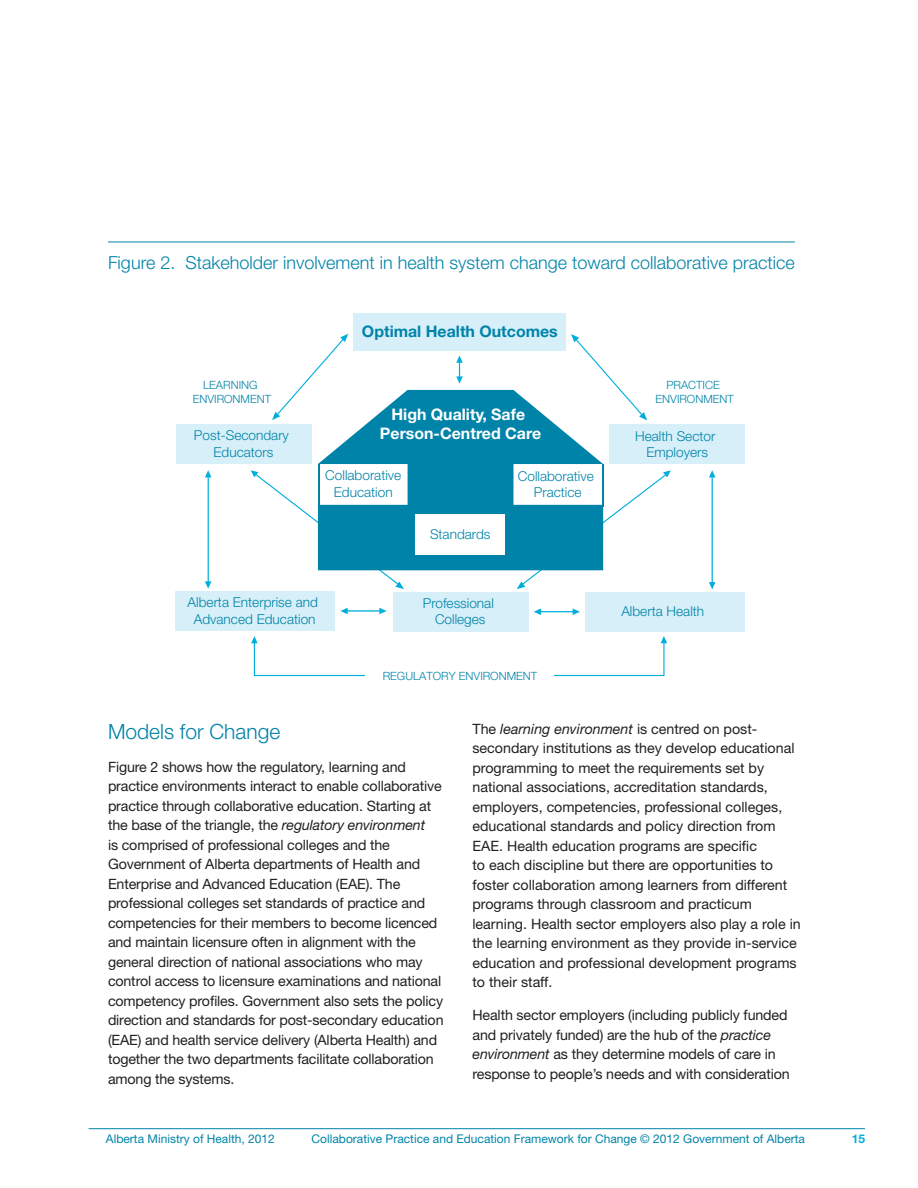
<style>
.page{position:relative;width:918px;height:1188px;background:#fff}
.page>*{position:absolute;margin:0;border:0;box-sizing:border-box;transform-origin:0 0}
.B_Head{font:300 21px "Helvetica Neue LT Std";color:#0083a9}
.table_headings{font:300 18px "Helvetica Neue LT Std";color:#0083a9}
.t1{font:700 15.9px/19px "Helvetica Neue LT Std";color:#fff;text-align:center}
.t2{font:700 15.9px "Helvetica Neue LT Std";color:#0083a9}
.body{font:14.25px/19.5px "Helvetica Neue LT Std";letter-spacing:-.01em;color:#231f20}
.t3{font:300 13.65px/16.4px "Helvetica Neue LT Std";color:#0083a9;text-align:center}
.t4{font:12px "Helvetica Neue LT Std";color:#0083a9}
.t5{font:700 12px "Helvetica Neue LT Std";color:#00aedc}
.t6{font:300 11.4px/13.6px "Helvetica Neue LT Std";color:#0083a9;text-align:center}
.s1{font-style:italic}
</style>
<div class="page">
<hr style="left:89px;top:1128px;width:776px;height:1px;background:#0083a9">
<hr style="left:108px;top:242px;width:687px;height:1px;background:#0083a9">
<div style="left:354px;top:313px;width:212px;height:37px;background:#d6eff8"></div>
<svg style="left:318px;top:390px;width:285px;height:180px;fill:#0083a9"></svg>
<div style="left:585px;top:592px;width:160px;height:40px;background:#d6eff8"></div>
<div style="left:393px;top:592px;width:135px;height:40px;background:#d6eff8"></div>
<div style="left:175px;top:591px;width:160px;height:40px;background:#d6eff8"></div>
<div style="left:176px;top:424px;width:135px;height:40px;background:#d6eff8"></div>
<div style="left:610px;top:424px;width:135px;height:40px;background:#d6eff8"></div>
<div style="left:415px;top:514px;width:90px;height:41px;background:#fff"></div>
<hr style="left:208px;top:477px;width:1px;height:108px;background:#00aedc">
<hr style="left:344px;top:610px;width:39px;height:2px;background:#00aedc">
<svg style="left:205px;top:470px;width:6px;height:7px"></svg>
<div style="left:254px;top:639px;width:411px;height:37px;border:1px solid #00aedc"></div>
<div style="left:365px;top:664px;width:189px;height:23px;background:#fff"></div>
<svg style="left:205px;top:581px;width:6px;height:8px"></svg>
<svg style="left:340px;top:608px;width:8px;height:6px"></svg>
<svg style="left:251px;top:636px;width:7px;height:7px"></svg>
<svg style="left:251px;top:470px;width:153px;height:119px"></svg>
<svg style="left:379px;top:608px;width:8px;height:6px"></svg>
<hr style="left:712px;top:478px;width:1px;height:108px;background:#00aedc">
<hr style="left:537px;top:611px;width:39px;height:1px;background:#00aedc">
<svg style="left:709px;top:470px;width:6px;height:8px"></svg>
<svg style="left:709px;top:582px;width:6px;height:7px"></svg>
<svg style="left:573px;top:608px;width:7px;height:7px"></svg>
<svg style="left:517px;top:470px;width:154px;height:119px"></svg>
<svg style="left:534px;top:608px;width:7px;height:7px"></svg>
<svg style="left:661px;top:636px;width:6px;height:7px"></svg>
<hr style="left:318px;top:464px;width:1px;height:43px;background:#0083a9">
<hr style="left:602px;top:464px;width:1px;height:43px;background:#0083a9">
<svg style="left:456px;top:356px;width:7px;height:28px"></svg>
<svg style="left:272px;top:334px;width:76px;height:86px"></svg>
<svg style="left:571px;top:334px;width:76px;height:86px"></svg>
<p class="table_headings" style="left:108px;top:252px;width:688px">Figure 2. Stakeholder involvement in health system change toward collaborative practice</p>
<p class="t6" style="left:193px;top:378px;width:80px">LEARNING<br>ENVIRONMENT</p>
<p class="t3" style="left:194px;top:427px;width:96px">Post-Secondary<br>Educators</p>
<p class="t2" style="left:362px;top:321px;width:197px">Optimal Health Outcomes</p>
<p class="t1" style="left:380px;top:405px;width:163px">High Quality, Safe<br>Person-Centred Care</p>
<p class="t3" style="left:325px;top:467px;width:78px">Collaborative<br>Education</p>
<p class="t3" style="left:518px;top:467px;width:78px">Collaborative<br>Practice</p>
<p class="t3" style="left:430px;top:526px;width:62px">Standards</p>
<p class="t6" style="left:656px;top:378px;width:80px">PRACTICE<br>ENVIRONMENT</p>
<p class="t3" style="left:635px;top:427px;width:82px">Health Sector<br>Employers</p>
<p class="t3" style="left:188px;top:594px;width:132px">Alberta Enterprise and<br>Advanced Education</p>
<p class="t3" style="left:621px;top:603px;width:84px">Alberta Health</p>
<p class="t3" style="left:423px;top:594px;width:72px">Professional<br>Colleges</p>
<p class="t6" style="left:383px;top:669px;width:156px">REGULATORY ENVIRONMENT</p>
<p class="B_Head" style="left:108px;top:718px;width:174px">Models for Change</p>
<p class="body" style="left:108px;top:757px;width:337px">Figure 2 shows how the regulatory, learning and practice environments interact to enable collaborative practice through collaborative education. Starting at the base of the triangle, the <span class="s1">regulatory environment<br></span>is comprised of professional colleges and the Government of Alberta departments of Health and Enterprise and Advanced Education (EAE). The professional colleges set standards of practice and competencies for their members to become licenced and maintain licensure often in alignment with the general direction of national associations who may control access to licensure examinations and national competency profiles. Government also sets the policy direction and standards for post-secondary education (EAE) and health service delivery (Alberta Health) and together the two departments facilitate collaboration among the systems.</p>
<p class="body" style="left:472px;top:719px;width:330px">The <span class="s1">learning environment</span> is centred on post&shy;secondary institutions as they develop educational programming to meet the requirements set by national associations, accreditation standards, employers, competencies, professional colleges, educational standards and policy direction from EAE. Health education programs are specific<br>to each discipline but there are opportunities to foster collaboration among learners from different programs through classroom and practicum learning. Health sector employers also play a role in the learning environment as they provide in-service education and professional development programs to their staff.</p>
<p class="body" style="left:472px;top:1005px;width:319px">Health sector employers (including publicly funded and privately funded) are the hub of the <span class="s1">practice environment</span> as they determine models of care in response to people’s needs and with consideration</p>
<p class="t4" style="left:106px;top:1131px;width:170px">Alberta Ministry of Health, 2012</p>
<p class="t4" style="left:312px;top:1131px;width:495px">Collaborative Practice and Education Framework for Change © 2012 Government of Alberta</p>
<p class="t5" style="left:852px;top:1131px;width:15px">15</p>
</div>
